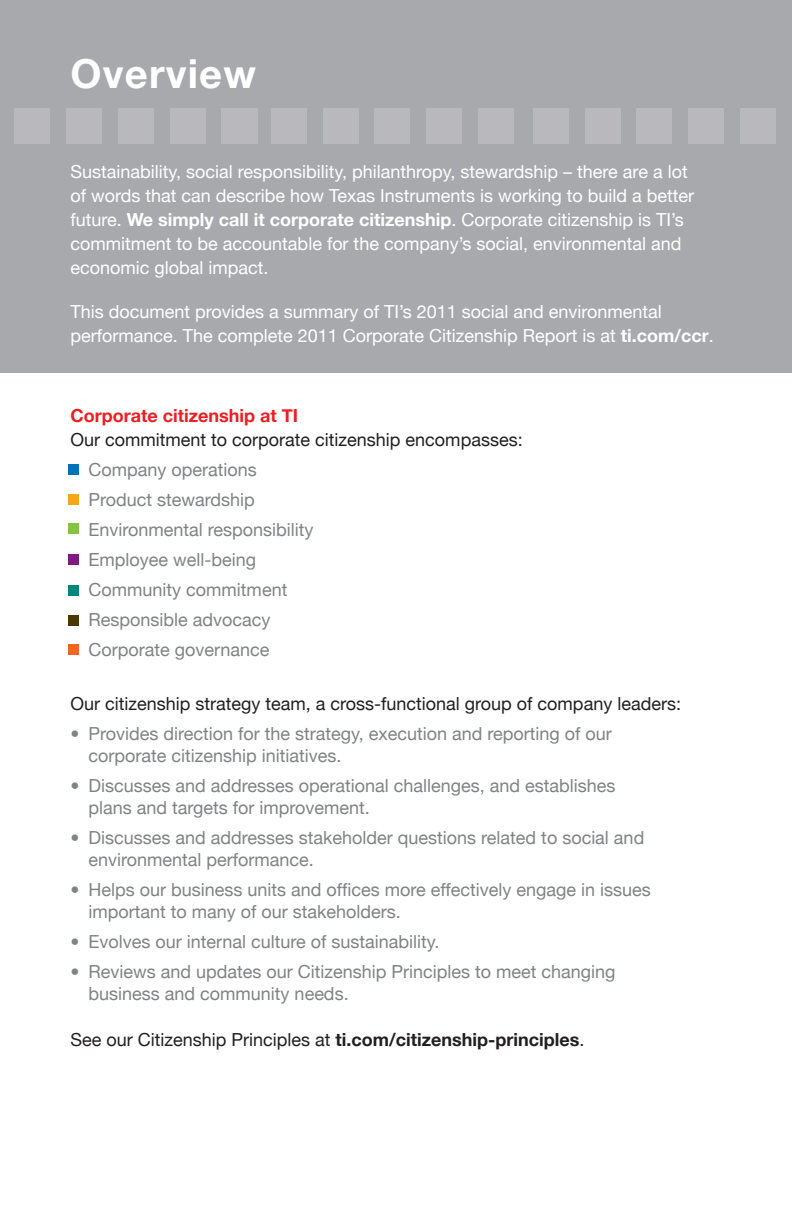
<style>
.page{position:relative;width:792px;height:1224px;background:#fff}
.page>*{position:absolute;margin:0;border:0;box-sizing:border-box;transform-origin:0 0}
.t1{font:700 40px "Helvetica Neue";letter-spacing:.03em;color:#fff}
.t2{font:18px/22px "Helvetica Neue";color:#808285}
.t3{font:18px/24px "Helvetica Neue";color:#fff}
.t4{font:18px "Helvetica Neue";color:#231f20}
.t5{font:700 18px "Helvetica Neue";color:#ee1d23}
.s1{font-weight:700}
.s2{color:#008fd5}
.s3{color:#f5a61a}
.s4{color:#84c440}
.s5{color:#7f1b7d}
.s6{color:#00867e}
.s7{color:#4a3800}
.s8{color:#f36421}
</style>
<div class="page">
<div style="left:0;top:0;width:792px;height:373px;background:#a8a9ad"></div>
<div style="left:740px;top:108px;width:36px;height:36px;background:#b9b9bd"></div>
<div style="left:478px;top:108px;width:36px;height:36px;background:#b9b9bd"></div>
<div style="left:222px;top:108px;width:36px;height:36px;background:#b9b9bd"></div>
<div style="left:688px;top:108px;width:36px;height:36px;background:#b9b9bd"></div>
<div style="left:426px;top:108px;width:36px;height:36px;background:#b9b9bd"></div>
<div style="left:170px;top:108px;width:36px;height:36px;background:#b9b9bd"></div>
<div style="left:636px;top:108px;width:36px;height:36px;background:#b9b9bd"></div>
<div style="left:374px;top:108px;width:36px;height:36px;background:#b9b9bd"></div>
<div style="left:118px;top:108px;width:36px;height:36px;background:#b9b9bd"></div>
<div style="left:585px;top:108px;width:36px;height:36px;background:#b9b9bd"></div>
<div style="left:323px;top:108px;width:36px;height:36px;background:#b9b9bd"></div>
<div style="left:66px;top:108px;width:36px;height:36px;background:#b9b9bd"></div>
<div style="left:533px;top:108px;width:36px;height:36px;background:#b9b9bd"></div>
<div style="left:271px;top:108px;width:36px;height:36px;background:#b9b9bd"></div>
<div style="left:14px;top:108px;width:36px;height:36px;background:#b9b9bd"></div>
<div style="left:68px;top:464px;width:11px;height:11px;background:#0072bc"></div>
<div style="left:68px;top:524px;width:11px;height:10px;background:#84c440"></div>
<div style="left:68px;top:585px;width:11px;height:11px;background:#00867e"></div>
<div style="left:68px;top:494px;width:11px;height:10px;background:#f5a61a"></div>
<div style="left:68px;top:554px;width:11px;height:11px;background:#7f1b7d"></div>
<div style="left:68px;top:615px;width:11px;height:10px;background:#4a3800"></div>
<div style="left:68px;top:644px;width:11px;height:11px;background:#f36421"></div>
<h1 class="t1" style="left:71px;top:49px;width:187px">Overview</h1>
<p class="t3" style="left:71px;top:159px;width:625px">Sustainability, social responsibility, philanthropy, stewardship – there are a lot of words that can describe how Texas Instruments is working to build a better future. <span class="s1">We simply call it corporate citizenship</span>. Corporate citizenship is TI’s commitment to be accountable for the company’s social, environmental and economic global impact.</p>
<p class="t3" style="left:71px;top:299px;width:645px">This document provides a summary of TI’s 2011 social and environmental performance. The complete 2011 Corporate Citizenship Report is at <span class="s1">ti.com/ccr</span>.</p>
<p class="t5" style="left:71px;top:404px;width:229px">Corporate citizenship at TI</p>
<p class="t4" style="left:71px;top:429px;width:454px">Our commitment to corporate citizenship encompasses:</p>
<p class="t2" style="left:71px;top:458px;width:188px"><span class="s2">•</span> Company operations</p>
<p class="t2" style="left:71px;top:488px;width:186px"><span class="s3">•</span> Product stewardship</p>
<p class="t2" style="left:71px;top:518px;width:245px"><span class="s4">•</span> Environmental responsibility</p>
<p class="t2" style="left:71px;top:548px;width:187px"><span class="s5">•</span> Employee well-being</p>
<p class="t2" style="left:71px;top:578px;width:218px"><span class="s6">•</span> Community commitment</p>
<p class="t2" style="left:71px;top:608px;width:202px"><span class="s7">•</span> Responsible advocacy</p>
<p class="t2" style="left:71px;top:638px;width:200px"><span class="s8">•</span> Corporate governance</p>
<p class="t4" style="left:71px;top:693px;width:612px">Our citizenship strategy team, a cross-functional group of company leaders:</p>
<p class="t2" style="left:89px;top:722px;width:525px;text-indent:-18px">• Provides direction for the strategy, execution and reporting of our corporate citizenship initiatives.</p>
<p class="t2" style="left:89px;top:774px;width:529px;text-indent:-18px">• Discusses and addresses operational challenges, and establishes plans and targets for improvement.</p>
<p class="t2" style="left:89px;top:826px;width:557px;text-indent:-18px">• Discusses and addresses stakeholder questions related to social and environmental performance.</p>
<p class="t2" style="left:89px;top:878px;width:564px;text-indent:-18px">• Helps our business units and offices more effectively engage in issues important to many of our stakeholders.</p>
<p class="t2" style="left:71px;top:930px;width:371px">• Evolves our internal culture of sustainability.</p>
<p class="t2" style="left:89px;top:960px;width:529px;text-indent:-18px">• Reviews and updates our Citizenship Principles to meet changing business and community needs.</p>
<p class="t4" style="left:71px;top:1029px;width:515px">See our Citizenship Principles at <span class="s1">ti.com/citizenship-principles</span>.</p>
</div>
